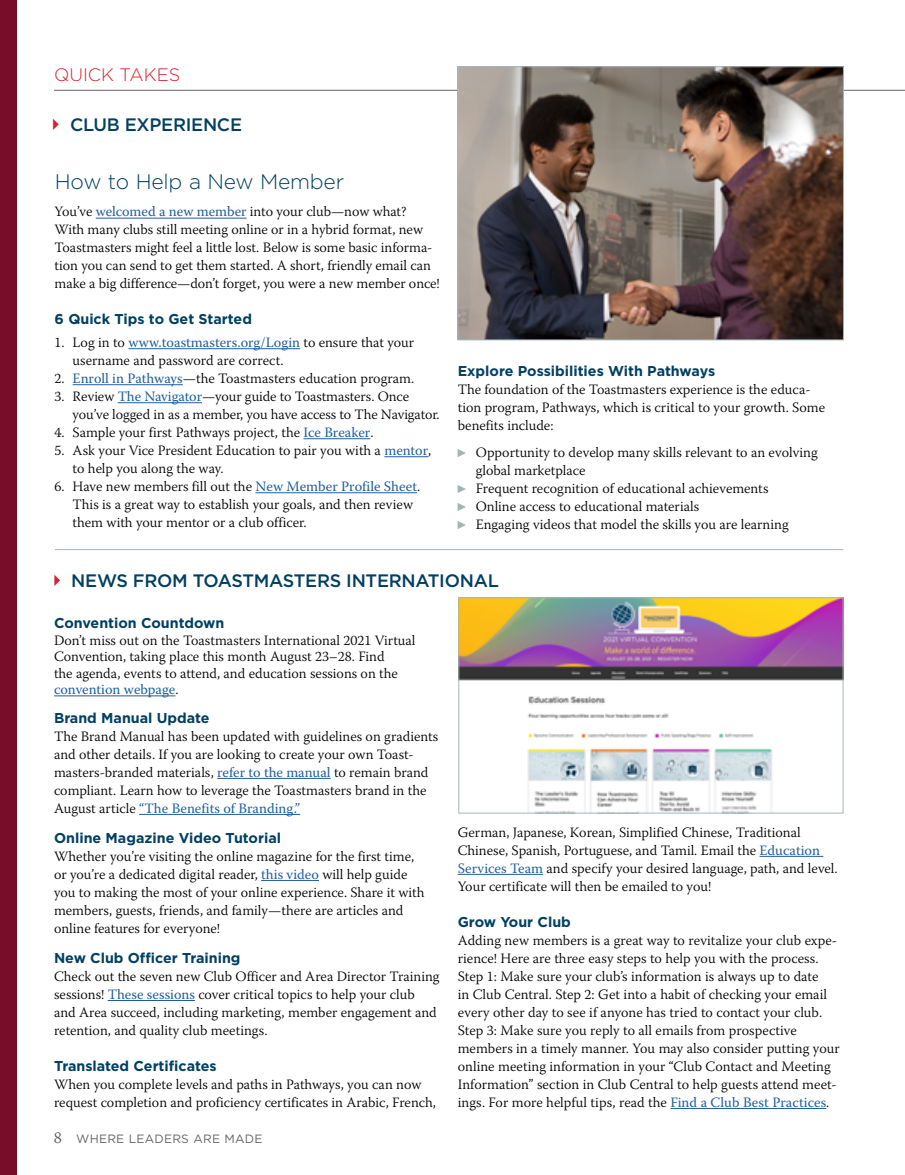
<style>
.page{position:relative;width:905px;height:1175px;background:#fff}
.page>*{position:absolute;margin:0;border:0;box-sizing:border-box;transform-origin:0 0}
.t1{font:300 21px "Gotham";letter-spacing:-.01em;color:#004062}
.t2{font:500 18px "Gotham";letter-spacing:-.015em;color:#004062}
.t3{font:300 18px "Gotham";color:#d82231}
.t4{font:300 14.25px/18px "Warnock Pro";color:#000}
.t5{font:700 14.25px "Gotham";color:#004062}
.t6{font:12px "Gotham";letter-spacing:.02em;color:#636466}
.s1{color:#d82231}
.s2{font-weight:400;color:#215e9e}
.s3{font-family:"Carta";font-weight:400;font-size:7.5px;color:#a2b4b6}
.s4{font-family:"Warnock Pro";font-weight:300;font-size:16.5px;color:#58595b}
</style>
<div class="page">
<hr style="left:55px;top:549px;width:788px;height:1px;background:#a5b7ba">
<hr style="left:54px;top:90px;width:850px;height:1px;background:#636466">
<div style="left:0;top:0;width:17px;height:1174px;background:#770d29"></div>
<hr style="left:54px;top:695px;width:121px;height:1px;background:#215e9e">
<hr style="left:217px;top:778px;width:113px;height:1px;background:#215e9e">
<hr style="left:139px;top:814px;width:161px;height:1px;background:#215e9e">
<hr style="left:261px;top:880px;width:58px;height:1px;background:#215e9e">
<hr style="left:108px;top:1000px;width:87px;height:1px;background:#215e9e">
<hr style="left:759px;top:856px;width:64px;height:1px;background:#215e9e">
<hr style="left:458px;top:874px;width:85px;height:1px;background:#215e9e">
<hr style="left:670px;top:1108px;width:156px;height:1px;background:#215e9e">
<hr style="left:96px;top:218px;width:150px;height:1px;background:#215e9e">
<hr style="left:128px;top:348px;width:172px;height:1px;background:#215e9e">
<hr style="left:73px;top:384px;width:110px;height:1px;background:#215e9e">
<hr style="left:118px;top:402px;width:84px;height:1px;background:#215e9e">
<hr style="left:303px;top:438px;width:67px;height:1px;background:#215e9e">
<hr style="left:384px;top:456px;width:44px;height:1px;background:#215e9e">
<hr style="left:255px;top:492px;width:162px;height:1px;background:#215e9e">
<img style="left:459px;top:68px;width:382px;height:270px">
<div style="left:457px;top:66px;width:386px;height:274px;border:1px solid #a5b7ba"></div>
<img style="left:460px;top:599px;width:381px;height:212px">
<div style="left:458px;top:597px;width:385px;height:216px;border:1px solid #a5b7ba"></div>
<p class="t3" style="left:54px;top:63px;width:128px">QUICK TAKES</p>
<p class="t2" style="left:47px;top:113px;width:197px"><span class="s1">✔</span> CLUB EXPERIENCE</p>
<h1 class="t1" style="left:55px;top:168px;width:291px">How to Help a New Member</h1>
<p class="t4" style="left:55px;top:202px;width:386px">You’ve <span class="s2">welcomed a new member</span> into your club—now what?<br>With many clubs still meeting online or in a hybrid format, new Toastmasters might feel a little lost. Below is some basic informa&shy;tion you can send to get them started. A short, friendly email can make a big difference—don’t forget, you were a new member once!</p>
<p class="t5" style="left:55px;top:310px;width:199px">6 Quick Tips to Get Started</p>
<p class="t4" style="left:73px;top:333px;width:343px;text-indent:-18px">1. Log in to <span class="s2">www.toastmasters.org/Login</span> to ensure that your username and password are correct.</p>
<p class="t4" style="left:55px;top:369px;width:361px">2. <span class="s2">Enroll in Pathways</span>—the Toastmasters education program.</p>
<p class="t4" style="left:73px;top:387px;width:368px;text-indent:-18px">3. Review <span class="s2">The Navigator</span>—your guide to Toastmasters. Once you’ve logged in as a member, you have access to The Navigator.</p>
<p class="t4" style="left:55px;top:423px;width:320px">4. Sample your first Pathways project, the <span class="s2">Ice Breaker</span>.</p>
<p class="t4" style="left:73px;top:441px;width:360px;text-indent:-18px">5. Ask your Vice President Education to pair you with a <span class="s2">mentor</span>, to help you along the way.</p>
<p class="t4" style="left:73px;top:477px;width:349px;text-indent:-18px">6. Have new members fill out the <span class="s2">New Member Profile Sheet</span>.<br>This is a great way to establish your goals, and then review them with your mentor or a club officer.</p>
<p class="t5" style="left:458px;top:361px;width:259px">Explore Possibilities With Pathways</p>
<p class="t4" style="left:458px;top:380px;width:369px">The foundation of the Toastmasters experience is the educa&shy;tion program, Pathways, which is critical to your growth. Some benefits include:</p>
<p class="t4" style="left:458px;top:443px;width:361px"><span class="s3">þ</span> Opportunity to develop many skills relevant to an evolving</p>
<p class="t4" style="left:476px;top:461px;width:111px">global marketplace</p>
<p class="t4" style="left:458px;top:479px;width:312px"><span class="s3">þ</span> Frequent recognition of educational achievements</p>
<p class="t4" style="left:458px;top:497px;width:243px"><span class="s3">þ</span> Online access to educational materials</p>
<p class="t4" style="left:458px;top:515px;width:332px"><span class="s3">þ</span> Engaging videos that model the skills you are learning</p>
<p class="t2" style="left:48px;top:569px;width:452px"><span class="s1">✔</span> NEWS FROM TOASTMASTERS INTERNATIONAL</p>
<p class="t5" style="left:54px;top:613px;width:172px">Convention Countdown</p>
<p class="t4" style="left:54px;top:631px;width:363px;line-height:16.5px">Don’t miss out on the Toastmasters International 2021 Virtual Convention, taking place this month August 23–28. Find<br>the agenda, events to attend, and education sessions on the <span class="s2">convention webpage</span>.</p>
<p class="t5" style="left:54px;top:708px;width:157px">Brand Manual Update</p>
<p class="t4" style="left:54px;top:726px;width:386px">The Brand Manual has been updated with guidelines on gradients and other details. If you are looking to create your own Toast&shy;masters-branded materials, <span class="s2">refer to the manual</span> to remain brand compliant. Learn how to leverage the Toastmasters brand in the August article <span class="s2">“The Benefits of Branding.”</span></p>
<p class="t5" style="left:54px;top:828px;width:228px">Online Magazine Video Tutorial</p>
<p class="t4" style="left:54px;top:846px;width:372px">Whether you’re visiting the online magazine for the first time, or you’re a dedicated digital reader, <span class="s2">this video</span> will help guide you to making the most of your online experience. Share it with members, guests, friends, and family—there are articles and online features for everyone!</p>
<p class="t5" style="left:54px;top:948px;width:188px">New Club Officer Training</p>
<p class="t4" style="left:54px;top:966px;width:387px">Check out the seven new Club Officer and Area Director Training sessions! <span class="s2">These sessions</span> cover critical topics to help your club and Area succeed, including marketing, member engagement and retention, and quality club meetings.</p>
<p class="t5" style="left:54px;top:1056px;width:164px">Translated Certificates</p>
<p class="t4" style="left:54px;top:1074px;width:383px">When you complete levels and paths in Pathways, you can now request completion and proficiency certificates in Arabic, French,</p>
<p class="t4" style="left:458px;top:822px;width:381px">German, Japanese, Korean, Simplified Chinese, Traditional Chinese, Spanish, Portuguese, and Tamil. Email the <span class="s2">Education Services Team</span> and specify your desired language, path, and level.<br>Your certificate will then be emailed to you!</p>
<p class="t5" style="left:458px;top:912px;width:115px">Grow Your Club</p>
<p class="t4" style="left:458px;top:930px;width:383px">Adding new members is a great way to revitalize your club expe&shy;rience! Here are three easy steps to help you with the process.<br>Step 1: Make sure your club’s information is always up to date<br>in Club Central. Step 2: Get into a habit of checking your email every other day to see if anyone has tried to contact your club.<br>Step 3: Make sure you reply to all emails from prospective members in a timely manner. You may also consider putting your online meeting information in your “Club Contact and Meeting Information” section in Club Central to help guests attend meet&shy;ings. For more helpful tips, read the <span class="s2">Find a Club Best Practices</span>.</p>
<p class="t6" style="left:54px;top:1131px;width:210px"><span class="s4">8</span> WHERE LEADERS ARE MADE</p>
</div>
